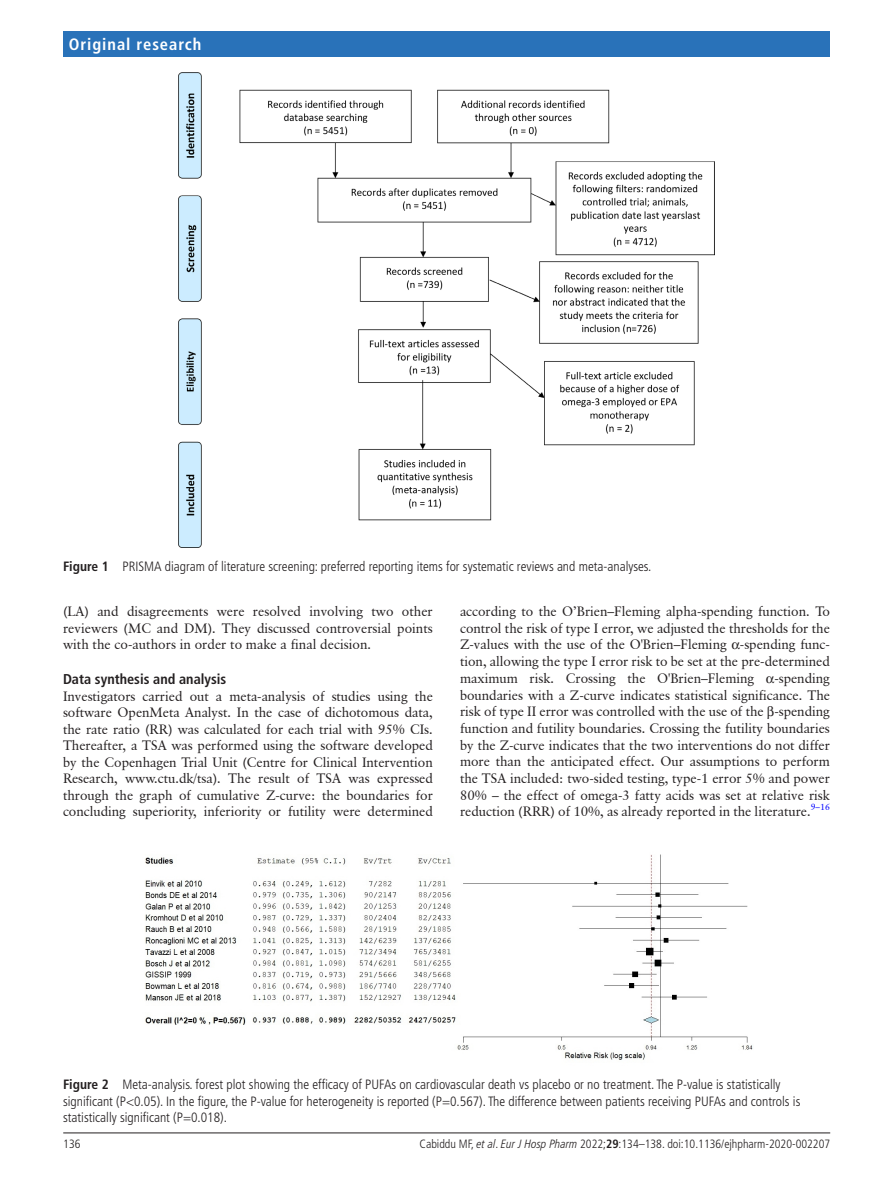
<style>
.page{position:relative;width:893px;height:1191px;background:#fff}
.page>*{position:absolute;margin:0;border:0;box-sizing:border-box;transform-origin:0 0}
.t1{font:700 condensed 16.5px "Frutiger LT Pro";letter-spacing:.055em;color:#fff}
.t2{font:700 condensed 14.25px "Frutiger LT Pro";color:#231f20}
.t3{font:13.5px/16.6px "Classical Garamond BT";letter-spacing:-.005em;color:#231f20;text-align:justify}
.t4{font:300 condensed 13.5px/16.5px "Frutiger LT Pro";color:#231f20}
.t5{font:300 condensed 12px "Frutiger LT Pro";color:#231f20}
.t6{font:9px "Classical Garamond BT";color:#00f}
.s1{font-weight:700}
.s2{font-style:italic}
</style>
<div class="page">
<hr style="left:63px;top:1132px;width:767px;height:1px;background:#231f20">
<div style="left:63px;top:31px;width:767px;height:25px;background:#2972b9"></div>
<img style="left:178px;top:72px;width:537px;height:475px">
<img style="left:145px;top:854px;width:608px;height:206px">
<p class="t1" style="left:69px;top:34px;width:134px">Original research</p>
<p class="t4" style="left:63px;top:558px;width:590px"><span class="s1">Figure 1</span> PRISMA diagram of literature screening: preferred reporting items for systematic reviews and meta-analyses.</p>
<p class="t3" style="left:63px;top:603px;width:371px">(LA) and disagreements were resolved involving two other reviewers (MC and DM). They discussed controversial points with the co-authors in order to make a final decision.</p>
<p class="t2" style="left:63px;top:671px;width:165px">Data synthesis and analysis</p>
<p class="t3" style="left:63px;top:687px;width:371px">Investigators carried out a meta-analysis of studies using the software OpenMeta Analyst. In the case of dichotomous data, the rate ratio (RR) was calculated for each trial with 95% CIs.<br>Thereafter, a TSA was performed using the software developed by the Copenhagen Trial Unit (Centre for Clinical Intervention Research, www.ctu.dk/tsa). The result of TSA was expressed through the graph of cumulative Z-curve: the boundaries for concluding superiority, inferiority or futility were determined</p>
<p class="t3" style="left:460px;top:603px;width:371px">according to the O’Brien–Fleming alpha-spending function. To control the risk of type I error, we adjusted the thresholds for the Z-values with the use of the O'Brien–Fleming -spending func&shy;tion, allowing the type I error risk to be set at the pre-determined maximum risk. Crossing the O'Brien–Fleming</p>
<p class="t3" style="left:460px;top:669px;width:371px;text-indent:314px">-spending boundaries with a Z-curve indicates statistical significance. The risk of type II error was controlled with the use of the -spending function and futility boundaries. Crossing the futility boundaries by the Z-curve indicates that the two interventions do not differ more than the anticipated effect. Our assumptions to perform the TSA included: two-sided testing, type-1 error 5% and power 80% – the effect of omega-3 fatty acids was set at relative risk reduction (RRR) of 10%, as already reported in the literature.</p>
<p class="t6" style="left:811px;top:801px;width:21px">9–16</p>
<p class="t4" style="left:63px;top:1076px;width:739px"><span class="s1">Figure 2</span> Meta-analysis. forest plot showing the efficacy of PUFAs on cardiovascular death vs placebo or no treatment. The P-value is statistically significant (P&lt;0.05). In the figure, the P-value for heterogeneity is reported (P=0.567). The difference between patients receiving PUFAs and controls is statistically significant (P=0.018).</p>
<p class="t5" style="left:63px;top:1136px;width:19px">136</p>
<p class="t5" style="left:420px;top:1136px;width:412px">Cabiddu MF, <span class="s2">et al</span>. <span class="s2">Eur J Hosp Pharm</span> 2022;<span class="s1">29</span>:134–138. doi:10.1136/ejhpharm-2020-002207</p>
</div>
